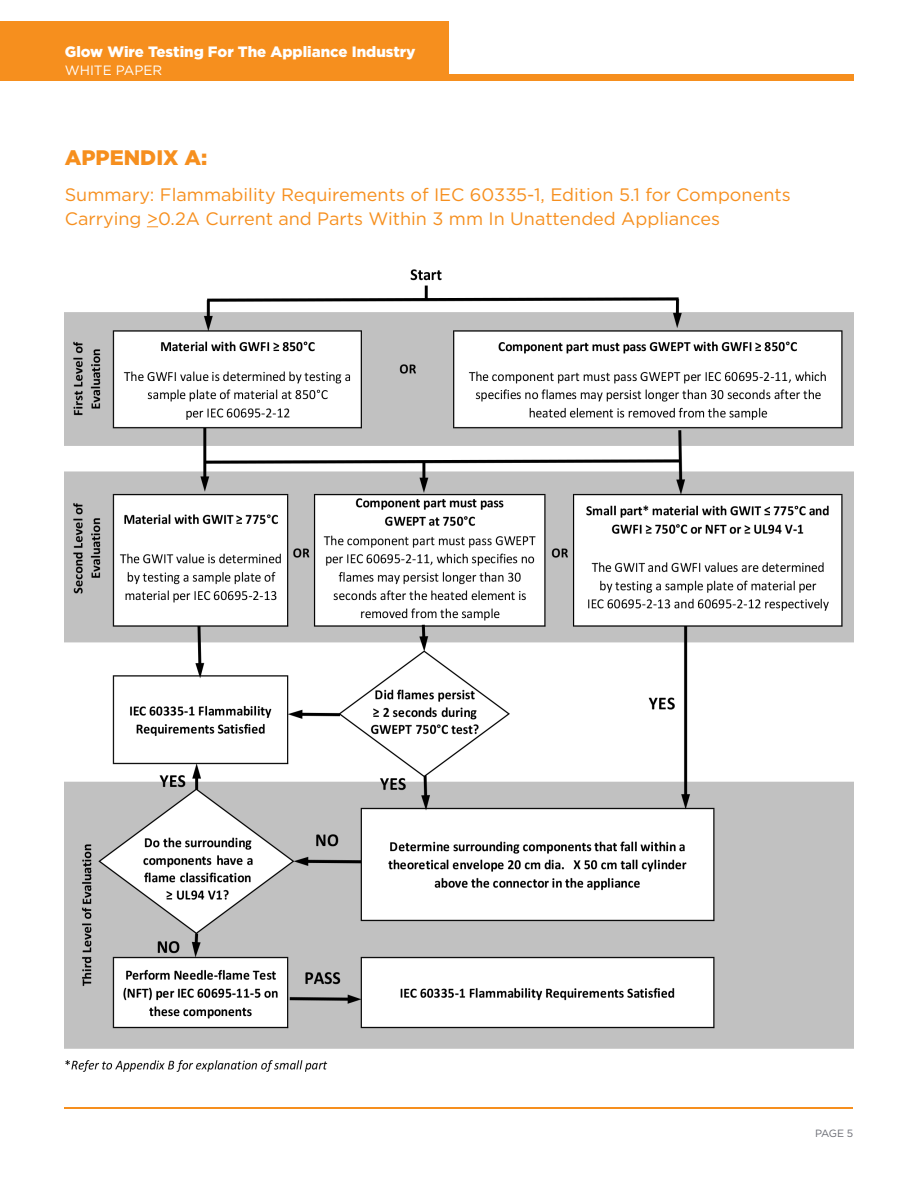
<style>
.page{position:relative;width:918px;height:1188px;background:#fff}
.page>*{position:absolute;margin:0;border:0;box-sizing:border-box;transform-origin:0 0}
.WP_Intro_Headline{font:900 21px "Gotham";color:#f68f1e}
.WP_Body_Copy_Subhead{font:18px/24px "Gotham";color:#f68f1e}
.WP_Header_Title{font:900 15px "Gotham";color:#fff}
.WP_Header_Subtitle{font:13.5px "Gotham";color:#fff}
.WP_Page_Number{font:10.5px "Gotham";color:#696b73}
</style>
<div class="page">
<div style="left:0;top:21px;width:449px;height:56px;background:#f68f1e"></div>
<div style="left:0;top:75px;width:853px;height:6px;background:#f68f1e"></div>
<hr style="left:65px;top:1107px;width:788px;height:1px;background:#f68f1e">
<img style="left:65px;top:269px;width:788px;height:803px">
<p class="WP_Header_Title" style="left:65px;top:41px;width:352px">Glow Wire Testing For The Appliance Industry</p>
<p class="WP_Header_Subtitle" style="left:65px;top:61px;width:99px">WHITE PAPER</p>
<p class="WP_Intro_Headline" style="left:65px;top:143px;width:144px">APPENDIX A:</p>
<p class="WP_Body_Copy_Subhead" style="left:65px;top:182px;width:727px">Summary: Flammability Requirements of IEC 60335-1, Edition 5.1 for Components<br>Carrying &gt;0.2A Current and Parts Within 3 mm In Unattended Appliances</p>
<p class="WP_Page_Number" style="left:815px;top:1127px;width:39px">PAGE 5</p>
</div>
